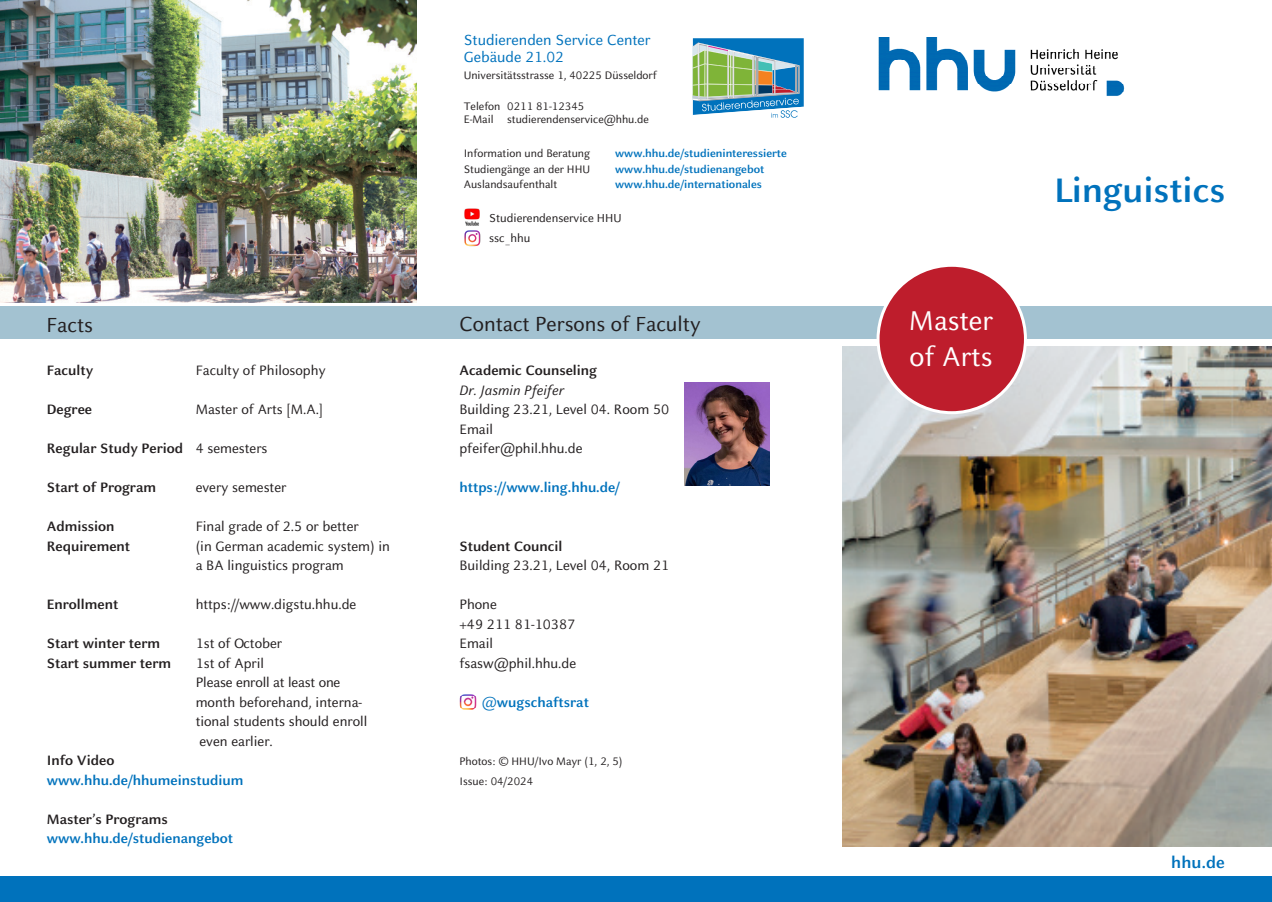
<style>
.page{position:relative;width:1272px;height:902px;background:#fff}
.page>*{position:absolute;margin:0;border:0;box-sizing:border-box;transform-origin:0 0}
.t1{font:700 37.5px "HHU Celeste Sans";color:#0072bc}
.t2{font:30px/36px "HHU Celeste Sans";color:#fff}
.t3{font:22.5px "HHU Celeste Sans";color:#231f20}
.t4{font:700 18px "HHU Celeste Sans";color:#0072bc}
.t5{font:16.2px/17.1px "HHU Celeste Sans";color:#0072bc}
.t6{font:15px/19.5px "HHU Celeste Sans";color:#231f20}
.t7{font:700 15px "HHU Celeste Sans";color:#231f20}
.t8{font:700 15px "HHU Celeste Sans";color:#0072bc}
.t9{font:italic 15px "HHU Celeste Sans";color:#231f20}
.t10{font:12.75px/20.7px "HHU Celeste Sans";color:#231f20}
.t11{font:12px/13.5px "HHU Celeste Sans";color:#231f20}
.t12{font:700 12px "HHU Celeste Sans";color:#0072bc}
.s1{font-weight:400}
.s2{font-size:10.5px}
</style>
<div class="page">
<img style="left:842px;top:347px;width:429px;height:499px">
<div style="left:0;top:876px;width:1271px;height:25px;background:#0072bc"></div>
<img style="left:878px;top:37px;width:247px;height:59px">
<div style="left:0;top:306px;width:1271px;height:33px;background:#a3c2d1"></div>
<div style="left:878px;top:265px;width:147px;height:147px;background:#be1d2c;border-radius:50%"></div>
<div style="left:876px;top:264px;width:150px;height:150px;border:3px solid #fff;border-radius:50%"></div>
<img style="left:459px;top:694px;width:18px;height:16px">
<img style="left:464px;top:208px;width:16px;height:18px">
<img style="left:469px;top:234px;width:12px;height:13px">
<img style="left:464px;top:230px;width:16px;height:16px">
<svg style="left:692px;top:38px;width:111px;height:80px;background:#6ca4a6"></svg>
<img style="left:684px;top:382px;width:85px;height:103px">
<img style="left:0;top:0;width:417px;height:302px">
<h3 class="t3" style="left:47px;top:311px;width:48px">Facts</h3>
<p class="t7" style="left:47px;top:360px;width:48px">Faculty</p>
<p class="t6" style="left:196px;top:360px;width:131px">Faculty of Philosophy</p>
<p class="t7" style="left:47px;top:399px;width:47px">Degree</p>
<p class="t6" style="left:196px;top:399px;width:129px">Master of Arts [M.A.]</p>
<p class="t7" style="left:47px;top:438px;width:222px">Regular Study Period <span class="s1">4 semesters</span></p>
<p class="t7" style="left:47px;top:477px;width:111px">Start of Program</p>
<p class="t6" style="left:196px;top:477px;width:92px">every semester</p>
<p class="t7" style="left:47px;top:516px;width:69px">Admission</p>
<p class="t6" style="left:196px;top:516px;width:164px">Final grade of 2.5 or better</p>
<p class="t7" style="left:47px;top:536px;width:85px">Requirement</p>
<p class="t6" style="left:196px;top:535px;width:196px">(in German academic system) in a BA linguistics program</p>
<p class="t7" style="left:47px;top:594px;width:73px">Enrollment</p>
<p class="t6" style="left:196px;top:594px;width:162px">https://www.digstu.hhu.de</p>
<p class="t7" style="left:47px;top:633px;width:115px">Start winter term</p>
<p class="t6" style="left:196px;top:633px;width:88px">1st of October</p>
<p class="t7" style="left:47px;top:653px;width:126px">Start summer term</p>
<p class="t6" style="left:196px;top:652px;width:173px">1st of April<br>Please enroll at least one month beforehand, interna&shy;tional students should enroll even earlier.</p>
<p class="t7" style="left:47px;top:750px;width:69px">Info Video</p>
<p class="t8" style="left:47px;top:770px;width:198px">www.hhu.de/hhumeinstudium</p>
<p class="t7" style="left:47px;top:809px;width:122px">Master’s Programs</p>
<p class="t8" style="left:47px;top:828px;width:188px">www.hhu.de/studienangebot</p>
<p class="t5" style="left:463px;top:31px;width:188px">Studierenden Service Center<br>Gebäude 21.02</p>
<p class="t11" style="left:463px;top:68px;width:194px">Universitätsstrasse 1, 40225 Düsseldorf</p>
<p class="t11" style="left:463px;top:99px;width:187px">Telefon 0211 81-12345<br>E-Mail studierendenservice@hhu.de</p>
<p class="t11" style="left:463px;top:147px;width:128px">Information und Beratung</p>
<p class="t12" style="left:615px;top:146px;width:173px">www.hhu.de/studieninteressierte</p>
<p class="t11" style="left:463px;top:162px;width:128px">Studiengänge an der HHU</p>
<p class="t12" style="left:615px;top:161px;width:151px">www.hhu.de/studienangebot</p>
<p class="t11" style="left:463px;top:177px;width:95px">Auslandsaufenthalt</p>
<p class="t12" style="left:615px;top:176px;width:148px">www.hhu.de/internationales</p>
<p class="t10" style="left:489px;top:207px;width:134px">Studierendenservice HHU ssc_hhu</p>
<h3 class="t3" style="left:459px;top:309px;width:243px">Contact Persons of Faculty</h3>
<h2 class="t2" style="left:909px;top:301px;width:85px">Master of Arts</h2>
<p class="t7" style="left:459px;top:360px;width:139px">Academic Counseling</p>
<p class="t9" style="left:459px;top:380px;width:106px">Dr. Jasmin Pfeifer</p>
<p class="t6" style="left:459px;top:399px;width:211px">Building 23.21, Level 04. Room 50<br>Email<br>pfeifer@phil.hhu.de</p>
<p class="t8" style="left:459px;top:477px;width:162px">https://www.ling.hhu.de/</p>
<p class="t7" style="left:459px;top:536px;width:104px">Student Council</p>
<p class="t6" style="left:459px;top:555px;width:211px">Building 23.21, Level 04, Room 21</p>
<p class="t6" style="left:459px;top:594px;width:118px">Phone<br>+49 211 81-10387<br>Email fsasw@phil.hhu.de</p>
<p class="t8" style="left:482px;top:692px;width:108px"><span class="s1">@</span>wugschaftsrat</p>
<p class="t11" style="left:459px;top:751px;width:165px;line-height:19.5px">Photos: <span class="s2">©</span> HHU/Ivo Mayr (1, 2, 5)<br>Issue: 04/2024</p>
<h1 class="t1" style="left:1054px;top:166px;width:172px">Linguistics</h1>
<p class="t4" style="left:1171px;top:851px;width:55px">hhu.de</p>
</div>
